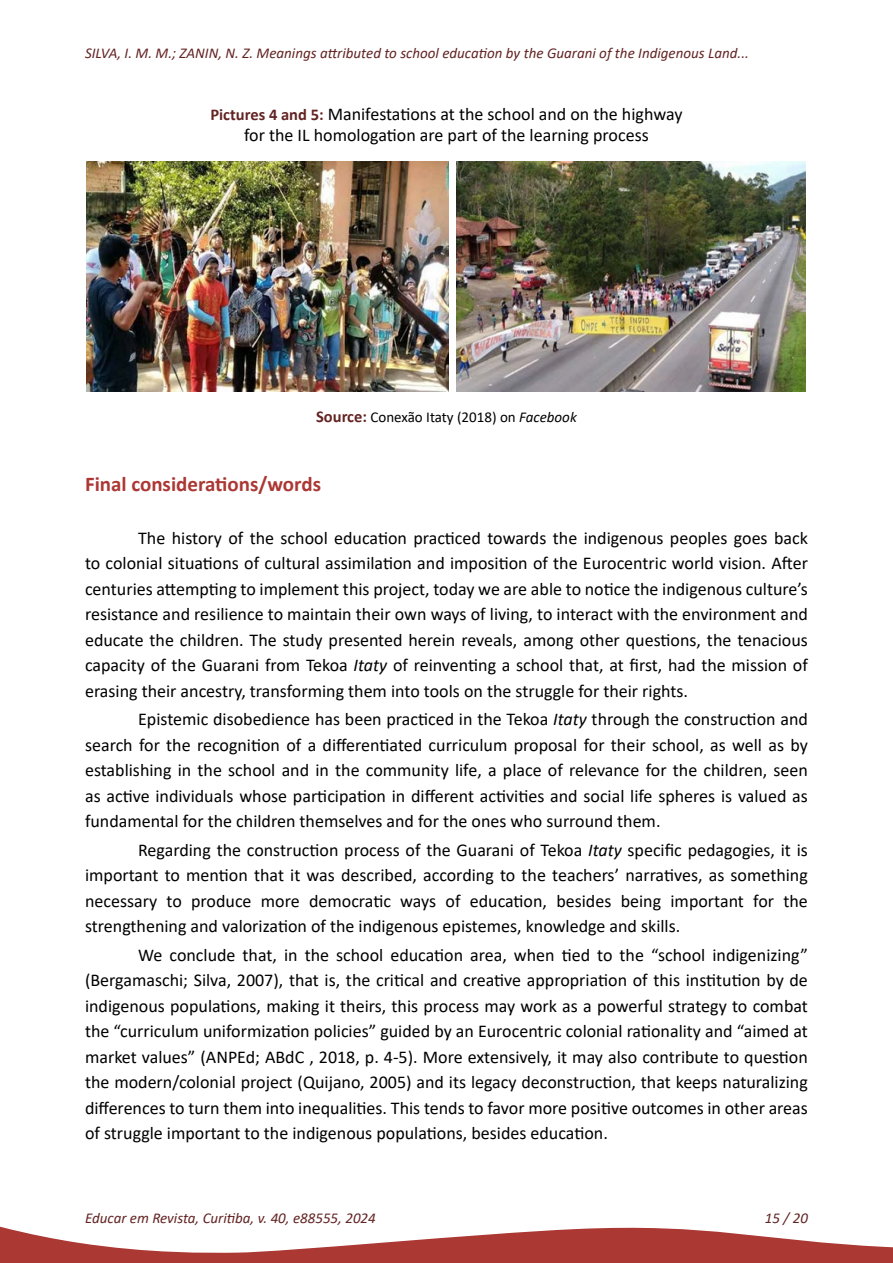
<style>
.page{position:relative;width:893px;height:1263px;background:#fff}
.page>*{position:absolute;margin:0;border:0;box-sizing:border-box;transform-origin:0 0}
._14-SUBTÍTULO{font:700 21px "Calibri";color:#ab3834}
._15-TEXTO{font:18px/25.5px "Calibri";color:#000;text-align:justify}
._18-TÍTULO_FIGURA{font:18px/21.6px "Calibri";color:#000;text-align:center}
.t1{font:italic 15px "Calibri";color:#632423}
._19-FONTE_FIGURA{font:15px "Calibri";color:#000}
.s1{font-weight:700;font-size:16.5px;color:#632423}
.s2{font-style:italic}
</style>
<div class="page">
<svg style="left:0;top:1226px;width:893px;height:37px"></svg>
<img style="left:86px;top:161px;width:362px;height:230px">
<img style="left:457px;top:161px;width:349px;height:231px">
<p class="t1" style="left:85px;top:43px;width:665px">SILVA, I. M. M.; ZANIN, N. Z. Meanings attributed to school education by the Guarani of the Indigenous Land...</p>
<p class="_18-TÍTULO_FIGURA" style="left:210px;top:103px;width:474px"><span class="s1">Pictures 4 and 5:</span> Manifestations at the school and on the highway for the IL homologation are part of the learning process</p>
<p class="_19-FONTE_FIGURA" style="left:316px;top:406px;width:262px"><span class="s1">Source:</span> Conexão Itaty (2018) on <span class="s2">Facebook</span></p>
<p class="_14-SUBTÍTULO" style="left:85px;top:469px;width:238px">Final considerations/words</p>
<p class="_15-TEXTO" style="left:85px;top:524px;width:724px;text-indent:53px">The history of the school education practiced towards the indigenous peoples goes back to colonial situations of cultural assimilation and imposition of the Eurocentric world vision. After centuries attempting to implement this project, today we are able to notice the indigenous culture’s resistance and resilience to maintain their own ways of living, to interact with the environment and educate the children. The study presented herein reveals, among other questions, the tenacious capacity of the Guarani from Tekoa <span class="s2">Itaty</span> of reinventing a school that, at first, had the mission of erasing their ancestry, transforming them into tools on the struggle for their rights.</p>
<p class="_15-TEXTO" style="left:85px;top:706px;width:724px;text-indent:53px">Epistemic disobedience has been practiced in the Tekoa <span class="s2">Itaty</span> through the construction and search for the recognition of a differentiated curriculum proposal for their school, as well as by establishing in the school and in the community life, a place of relevance for the children, seen as active individuals whose participation in different activities and social life spheres is valued as fundamental for the children themselves and for the ones who surround them.</p>
<p class="_15-TEXTO" style="left:85px;top:836px;width:724px;text-indent:53px">Regarding the construction process of the Guarani of Tekoa <span class="s2">Itaty</span> specific pedagogies, it is important to mention that it was described, according to the teachers’ narratives, as something necessary to produce more democratic ways of education, besides being important for the strengthening and valorization of the indigenous epistemes, knowledge and skills.</p>
<p class="_15-TEXTO" style="left:85px;top:941px;width:724px;text-indent:53px">We conclude that, in the school education area, when tied to the “school indigenizing” (Bergamaschi; Silva, 2007), that is, the critical and creative appropriation of this institution by de indigenous populations, making it theirs, this process may work as a powerful strategy to combat the “curriculum uniformization policies” guided by an Eurocentric colonial rationality and “aimed at market values” (ANPEd; ABdC , 2018, p. 4-5). More extensively, it may also contribute to question the modern/colonial project (Quijano, 2005) and its legacy deconstruction, that keeps naturalizing differences to turn them into inequalities. This tends to favor more positive outcomes in other areas of struggle important to the indigenous populations, besides education.</p>
<p class="t1" style="left:85px;top:1208px;width:292px">Educar em Revista, Curitiba, v. 40, e88555, 2024</p>
<p class="t1" style="left:765px;top:1208px;width:45px">15 / 20</p>
</div>
